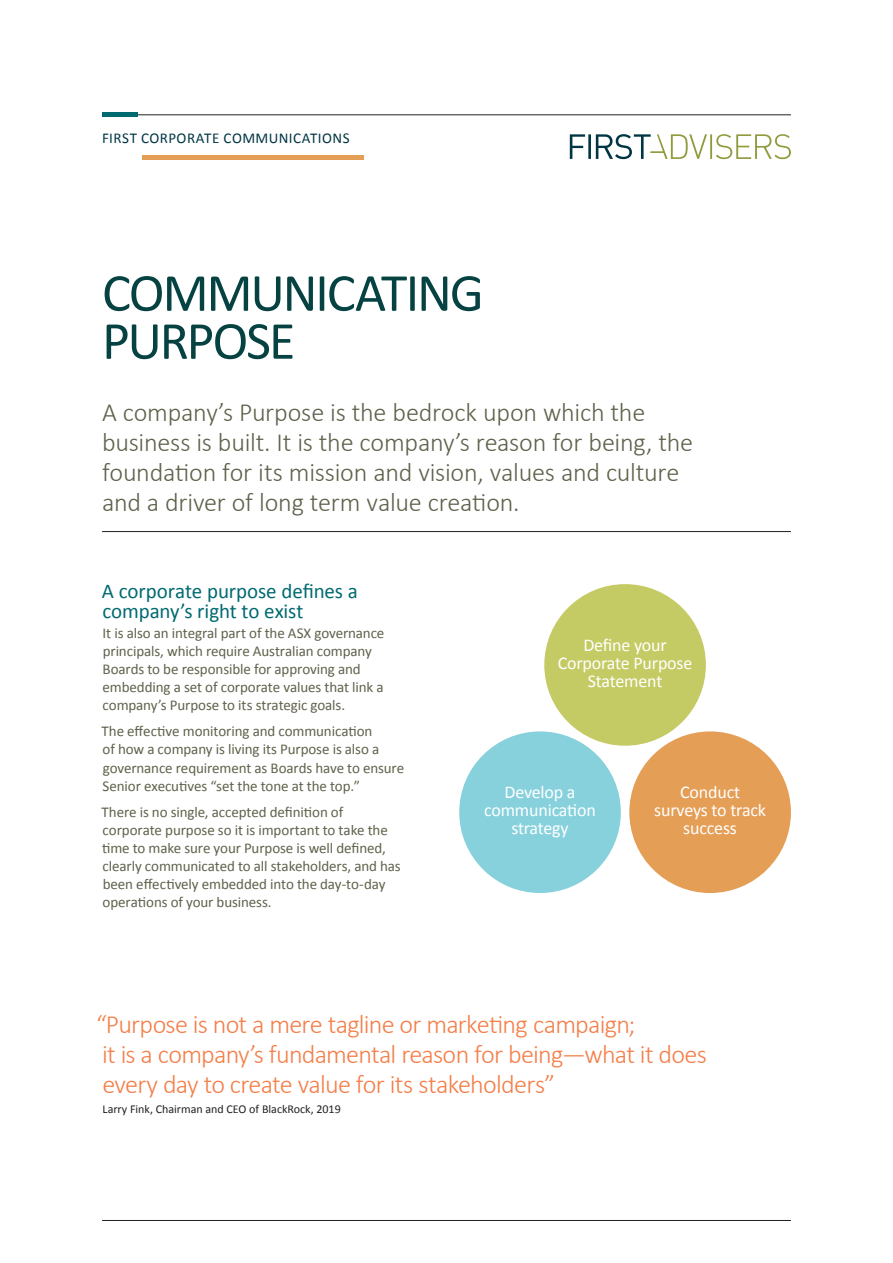
<style>
.page{position:relative;width:893px;height:1263px;background:#fff}
.page>*{position:absolute;margin:0;border:0;box-sizing:border-box;transform-origin:0 0}
.t1{font:54px/48px "Calibri";letter-spacing:-.04em;color:#064242}
.t2{font:300 26.25px/30px "Calibri";letter-spacing:-.01em;color:#60614b}
.t3{font:300 26.25px/30px "Calibri";letter-spacing:-.03em;color:#f47e48}
.t4{font:21px/19.5px "Calibri";letter-spacing:-.005em;color:#006a71}
.t5{font:18px/18px "Calibri";letter-spacing:-.01em;color:#fff;text-align:center}
.t6{font:15px/18px "Calibri";letter-spacing:-.005em;color:#60614b}
.t7{font:15px "Calibri";letter-spacing:.03em;color:#003644}
.t8{font:12px "Calibri";color:#231f20}
</style>
<div class="page">
<hr style="left:102px;top:115px;width:689px;height:1px;background:#231f20">
<hr style="left:102px;top:1220px;width:689px;height:1px;background:#231f20">
<hr style="left:102px;top:531px;width:689px;height:1px;background:#231f20">
<svg style="left:570px;top:134px;width:221px;height:25px"></svg>
<hr style="left:102px;top:113px;width:35px;height:4px;background:#006a71">
<div style="left:544px;top:584px;width:162px;height:162px;background:#c5cb64;border-radius:50%"></div>
<div style="left:459px;top:731px;width:162px;height:162px;background:#87d1dd;border-radius:50%"></div>
<div style="left:629px;top:731px;width:162px;height:162px;background:#e59e56;border-radius:50%"></div>
<hr style="left:142px;top:155px;width:222px;height:4px;background:#e59e56">
<p class="t7" style="left:102px;top:129px;width:249px">FIRST CORPORATE COMMUNICATIONS</p>
<h1 class="t1" style="left:102px;top:266px;width:383px">COMMUNICATING<br>PURPOSE</h1>
<h2 class="t2" style="left:102px;top:396px;width:593px">A company’s Purpose is the bedrock upon which the business is built. It is the company’s reason for being, the foundation for its mission and vision, values and culture and a driver of long term value creation.</h2>
<h3 class="t4" style="left:102px;top:581px;width:258px">A corporate purpose defines a company’s right to exist</h3>
<p class="t6" style="left:103px;top:623px;width:283px">It is also an integral part of the ASX governance principals, which require Australian company Boards to be responsible for approving and embedding a set of corporate values that link a company’s Purpose to its strategic goals.</p>
<p class="t6" style="left:102px;top:722px;width:304px">The effective monitoring and communication<br>of how a company is living its Purpose is also a governance requirement as Boards have to ensure Senior executives “set the tone at the top.”</p>
<p class="t6" style="left:102px;top:802px;width:301px">There is no single, accepted definition of corporate purpose so it is important to take the time to make sure your Purpose is well defined, clearly communicated to all stakeholders, and has been effectively embedded into the day-to-day operations of your business.</p>
<p class="t5" style="left:558px;top:635px;width:136px">Define your<br>Corporate Purpose<br>Statement</p>
<p class="t5" style="left:484px;top:783px;width:113px">Develop a communication strategy</p>
<p class="t5" style="left:654px;top:783px;width:113px">Conduct surveys to track success</p>
<h2 class="t3" style="left:96px;top:1008px;width:612px">“Purpose is not a mere tagline or marketing campaign;<br>it is a company’s fundamental reason for being—what it does every day to create value for its stakeholders”</h2>
<p class="t8" style="left:103px;top:1101px;width:240px">Larry Fink, Chairman and CEO of BlackRock, 2019</p>
</div>
